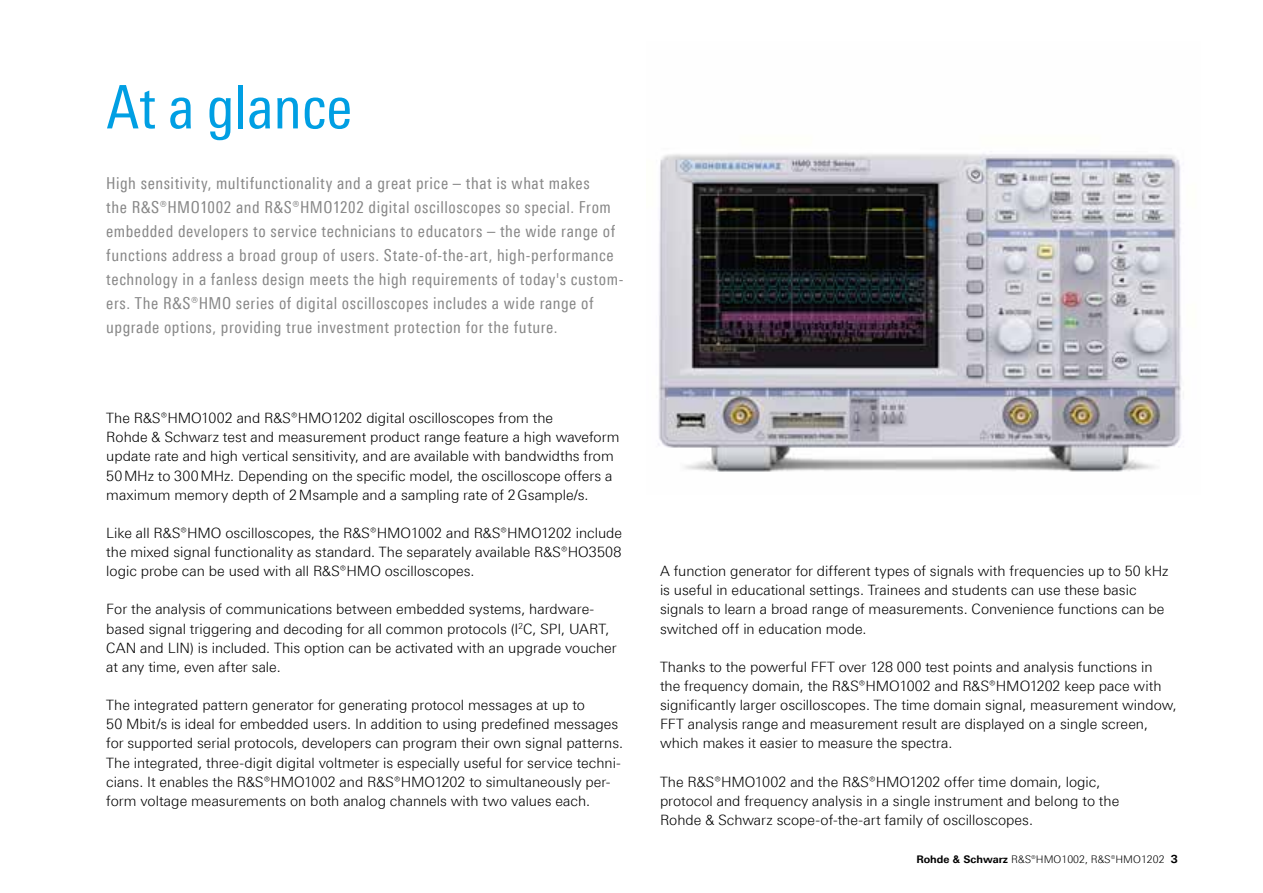
<style>
.page{position:relative;width:1263px;height:893px;background:#fff}
.page>*{position:absolute;margin:0;border:0;box-sizing:border-box;transform-origin:0 0}
.t1{font:60px "Linotype Univers 420 Cn";color:#009fe3}
.t2{font:16.5px/24px "Linotype Univers 420 Cn";letter-spacing:.03em;color:#878787}
.t3{font:300 14.25px/19.2px "Linotype Univers 330";color:#000}
.t4{font:300 10.5px "Linotype Univers 330";color:#000}
.s1{font-family:"Linotype Univers 630";font-weight:700}
.s2{font-family:"Linotype Univers 630";font-weight:700;font-size:11.25px}
</style>
<div class="page">
<img style="left:658px;top:153px;width:524px;height:319px">
<h1 class="t1" style="left:106px;top:72px;width:248px">At a glance</h1>
<p class="t2" style="left:106px;top:171px;width:519px">High sensitivity, multifunctionality and a great price – that is what makes<br>the R&amp;S®HMO1002 and R&amp;S®HMO1202 digital oscilloscopes so special. From embedded developers to service technicians to educators – the wide range of functions address a broad group of users. State-of-the-art, high-performance technology in a fanless design meets the high requirements of today's custom&shy;ers. The R&amp;S®HMO series of digital oscilloscopes includes a wide range of upgrade options, providing true investment protection for the future.</p>
<p class="t3" style="left:106px;top:408px;width:515px">The R&amp;S®HMO1002 and R&amp;S®HMO1202 digital oscilloscopes from the<br>Rohde &amp; Schwarz test and measurement product range feature a high waveform update rate and high vertical sensitivity, and are available with bandwidths from 50MHz to 300MHz. Depending on the specific model, the oscilloscope offers a maximum memory depth of 2Msample and a sampling rate of 2Gsample/s.</p>
<p class="t3" style="left:106px;top:523px;width:517px;text-align:justify">Like all R&amp;S®HMO oscilloscopes, the R&amp;S®HMO1002 and R&amp;S®HMO1202 include the mixed signal functionality as standard. The separately available R&amp;S®HO3508 logic probe can be used with all R&amp;S®HMO oscilloscopes.</p>
<p class="t3" style="left:106px;top:600px;width:512px">For the analysis of communications between embedded systems, hardware&shy;based signal triggering and decoding for all common protocols (I<sup>2</sup>C, SPI, UART, CAN and LIN) is included. This option can be activated with an upgrade voucher at any time, even after sale.</p>
<p class="t3" style="left:106px;top:695px;width:518px">The integrated pattern generator for generating protocol messages at up to<br>50 Mbit/s is ideal for embedded users. In addition to using predefined messages for supported serial protocols, developers can program their own signal patterns.<br>The integrated, three-digit digital voltmeter is especially useful for service techni&shy;cians. It enables the R&amp;S®HMO1002 and R&amp;S®HMO1202 to simultaneously per&shy;form voltage measurements on both analog channels with two values each.</p>
<p class="t3" style="left:660px;top:561px;width:510px">A function generator for different types of signals with frequencies up to 50 kHz is useful in educational settings. Trainees and students can use these basic signals to learn a broad range of measurements. Convenience functions can be switched off in education mode.</p>
<p class="t3" style="left:660px;top:657px;width:518px">Thanks to the powerful FFT over 128 000 test points and analysis functions in<br>the frequency domain, the R&amp;S®HMO1002 and R&amp;S®HMO1202 keep pace with significantly larger oscilloscopes. The time domain signal, measurement window, FFT analysis range and measurement result are displayed on a single screen, which makes it easier to measure the spectra.</p>
<p class="t3" style="left:660px;top:772px;width:461px">The R&amp;S®HMO1002 and the R&amp;S®HMO1202 offer time domain, logic, protocol and frequency analysis in a single instrument and belong to the<br>Rohde &amp; Schwarz scope-of-the-art family of oscilloscopes.</p>
<p class="t4" style="left:916px;top:853px;width:263px"><span class="s1">Rohde &amp; Schwarz</span> R&amp;S®HMO1002, R&amp;S®HMO1202 <span class="s2">3</span></p>
</div>
